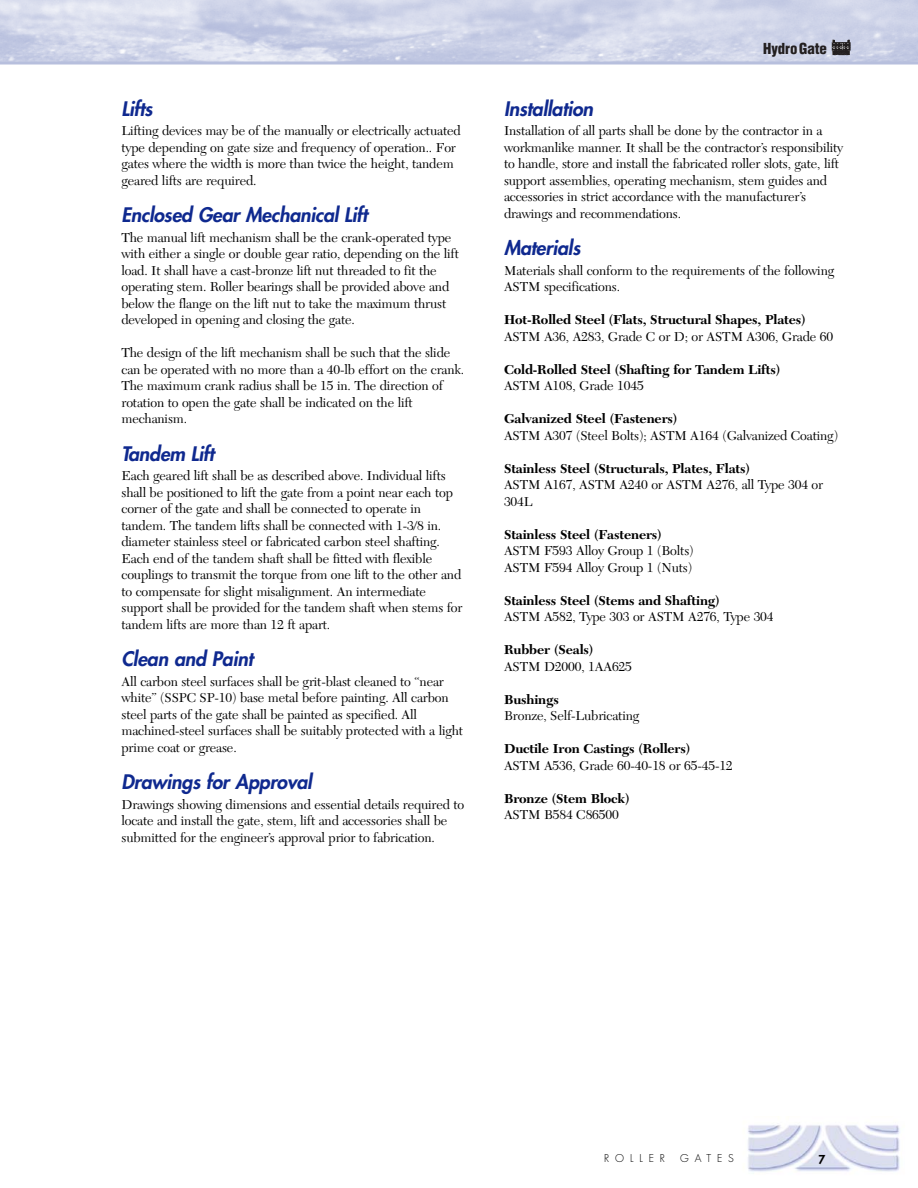
<style>
.page{position:relative;width:918px;height:1188px;background:#fff}
.page>*{position:absolute;margin:0;border:0;box-sizing:border-box;transform-origin:0 0}
.t1{font:italic 800 19.5px "Futura";letter-spacing:-.01em;color:#0f298f}
.t2{font:900 condensed 14.85px "Helvetica";color:#231f20}
.t3{font:13.5px/16.5px "New Caledonia";letter-spacing:-.01em;color:#000}
.t4{font:700 13.5px "New Caledonia";letter-spacing:-.01em;color:#000}
.t5{font:800 12px "Futura";color:#000}
.t6{font:300 10.5px "Futura";letter-spacing:.56em;color:#000}
</style>
<div class="page">
<img style="left:748px;top:1125px;width:152px;height:47px">
<img style="left:0;top:0;width:918px;height:62px">
<div style="left:832px;top:43px;width:18px;height:7px;border:1px solid #231f20"></div>
<svg style="left:833px;top:40px;width:17px;height:15px"></svg>
<hr style="left:0;top:62px;width:918px;height:2px;background:#b7bfdd">
<h1 class="t1" style="left:122px;top:99px;width:36px">Lifts</h1>
<p class="t3" style="left:122px;top:124px;width:341px">Lifting devices may be of the manually or electrically actuated type depending on gate size and frequency of operation.. For gates where the width is more than twice the height, tandem geared lifts are required.</p>
<h1 class="t1" style="left:122px;top:205px;width:251px">Enclosed Gear Mechanical Lift</h1>
<p class="t3" style="left:122px;top:230px;width:339px">The manual lift mechanism shall be the crank-operated type with either a single or double gear ratio, depending on the lift load. It shall have a cast-bronze lift nut threaded to fit the operating stem. Roller bearings shall be provided above and below the flange on the lift nut to take the maximum thrust developed in opening and closing the gate.</p>
<p class="t3" style="left:122px;top:346px;width:344px">The design of the lift mechanism shall be such that the slide can be operated with no more than a 40-lb effort on the crank.<br>The maximum crank radius shall be 15 in. The direction of rotation to open the gate shall be indicated on the lift mechanism.</p>
<h1 class="t1" style="left:122px;top:444px;width:98px">Tandem Lift</h1>
<p class="t3" style="left:122px;top:469px;width:343px">Each geared lift shall be as described above. Individual lifts shall be positioned to lift the gate from a point near each top corner of the gate and shall be connected to operate in tandem. The tandem lifts shall be connected with 1-3/8 in. diameter stainless steel or fabricated carbon steel shafting.<br>Each end of the tandem shaft shall be fitted with flexible couplings to transmit the torque from one lift to the other and to compensate for slight misalignment. An intermediate support shall be provided for the tandem shaft when stems for tandem lifts are more than 12 ft apart.</p>
<h1 class="t1" style="left:122px;top:649px;width:137px">Clean and Paint</h1>
<p class="t3" style="left:122px;top:674px;width:343px">All carbon steel surfaces shall be grit-blast cleaned to “near white” (SSPC SP-10) base metal before painting. All carbon steel parts of the gate shall be painted as specified. All machined-steel surfaces shall be suitably protected with a light prime coat or grease.</p>
<h1 class="t1" style="left:122px;top:772px;width:195px">Drawings for Approval</h1>
<p class="t3" style="left:122px;top:797px;width:344px">Drawings showing dimensions and essential details required to locate and install the gate, stem, lift and accessories shall be submitted for the engineer’s approval prior to fabrication.</p>
<p class="t2" style="left:763px;top:43px;width:65px">HydroGate</p>
<h1 class="t1" style="left:504px;top:99px;width:94px">Installation</h1>
<p class="t3" style="left:504px;top:124px;width:341px">Installation of all parts shall be done by the contractor in a workmanlike manner. It shall be the contractor’s responsibility to handle, store and install the fabricated roller slots, gate, lift support assemblies, operating mechanism, stem guides and accessories in strict accordance with the manufacturer’s drawings and recommendations.</p>
<h1 class="t1" style="left:504px;top:238px;width:81px">Materials</h1>
<p class="t3" style="left:504px;top:263px;width:332px">Materials shall conform to the requirements of the following<br>ASTM specifications.</p>
<p class="t4" style="left:504px;top:314px;width:303px">Hot-Rolled Steel (Flats, Structural Shapes, Plates)</p>
<p class="t3" style="left:504px;top:329px;width:331px">ASTM A36, A283, Grade C or D; or ASTM A306, Grade 60</p>
<p class="t4" style="left:504px;top:364px;width:278px">Cold-Rolled Steel (Shafting for Tandem Lifts)</p>
<p class="t3" style="left:504px;top:379px;width:141px">ASTM A108, Grade 1045</p>
<p class="t4" style="left:504px;top:413px;width:175px">Galvanized Steel (Fasteners)</p>
<p class="t3" style="left:504px;top:428px;width:336px">ASTM A307 (Steel Bolts); ASTM A164 (Galvanized Coating)</p>
<p class="t4" style="left:504px;top:463px;width:247px">Stainless Steel (Structurals, Plates, Flats)</p>
<p class="t3" style="left:504px;top:478px;width:321px">ASTM A167, ASTM A240 or ASTM A276, all Type 304 or<br>304L</p>
<p class="t4" style="left:504px;top:529px;width:159px">Stainless Steel (Fasteners)</p>
<p class="t3" style="left:504px;top:544px;width:191px">ASTM F593 Alloy Group 1 (Bolts)<br>ASTM F594 Alloy Group 1 (Nuts)</p>
<p class="t4" style="left:504px;top:595px;width:217px">Stainless Steel (Stems and Shafting)</p>
<p class="t3" style="left:504px;top:610px;width:271px">ASTM A582, Type 303 or ASTM A276, Type 304</p>
<p class="t4" style="left:504px;top:644px;width:91px">Rubber (Seals)</p>
<p class="t3" style="left:504px;top:659px;width:130px">ASTM D2000, 1AA625</p>
<p class="t4" style="left:504px;top:694px;width:56px">Bushings</p>
<p class="t3" style="left:504px;top:709px;width:137px">Bronze, Self-Lubricating</p>
<p class="t4" style="left:504px;top:743px;width:188px">Ductile Iron Castings (Rollers)</p>
<p class="t3" style="left:504px;top:758px;width:230px">ASTM A536, Grade 60-40-18 or 65-45-12</p>
<p class="t4" style="left:504px;top:793px;width:127px">Bronze (Stem Block)</p>
<p class="t3" style="left:504px;top:808px;width:116px">ASTM B584 C86500</p>
<p class="t6" style="left:604px;top:1154px;width:62px">ROLLER</p>
<p class="t6" style="left:680px;top:1154px;width:55px">GATES</p>
<p class="t5" style="left:818px;top:1153px;width:8px">7</p>
</div>
